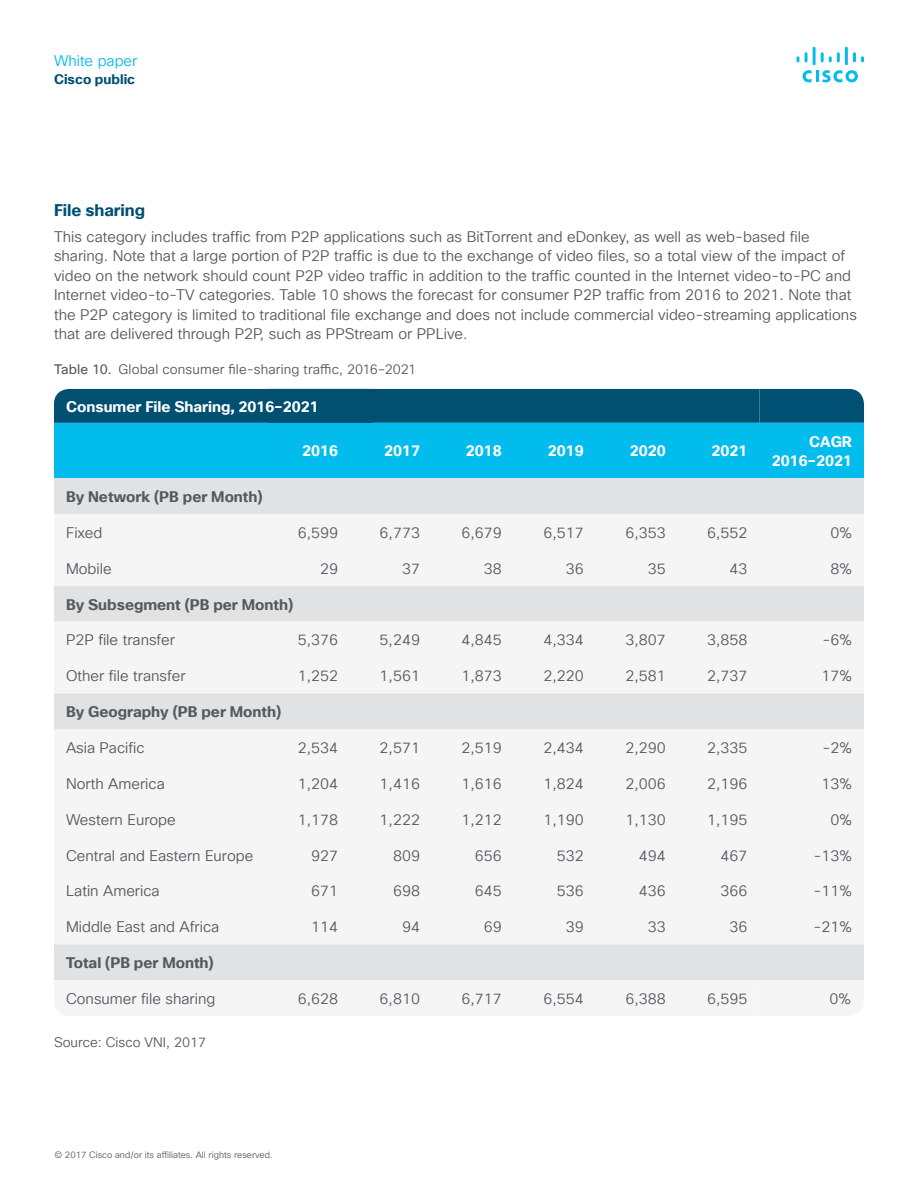
<style>
.page{position:relative;width:918px;height:1188px;background:#fff}
.page>*{position:absolute;margin:0;border:0;box-sizing:border-box;transform-origin:0 0}
.Subhead3_Indigo{font:700 16.5px "Cisco Sans TT";color:#005073}
.Body{font:15px/19.5px "Cisco Sans TT Light";color:#57585a}
.Table_body{font:15px "Cisco Sans TT Light";color:#57585a}
.Table_body-2{font:700 15px "Cisco Sans TT";color:#57585a}
.Table_Head{font:700 15px "Cisco Sans TT";color:#fff}
.t1{font:15px "Cisco Sans TT Light";color:#01bcec}
.FigureCaption{font:13.5px "Cisco Sans TT Light";letter-spacing:.01em;color:#57585a}
.Body-2{font:13.5px "Cisco Sans TT Light";color:#57585a}
.t2{font:700 13.5px "Cisco Sans TT";color:#005073}
.t3{font:9px "Cisco Sans TT Light";color:#57585a}
.s1{font-family:"Cisco Sans TT"}
</style>
<div class="page">
<svg style="left:803px;top:70px;width:55px;height:12px"></svg>
<svg style="left:797px;top:56px;width:2px;height:6px"></svg>
<svg style="left:805px;top:52px;width:3px;height:10px"></svg>
<hr style="left:813px;top:47px;width:3px;height:18px;background:#01bcec">
<svg style="left:821px;top:52px;width:19px;height:10px"></svg>
<hr style="left:845px;top:47px;width:3px;height:18px;background:#01bcec">
<svg style="left:853px;top:52px;width:11px;height:10px"></svg>
<div style="left:54px;top:423px;width:810px;height:55px;background:#01bcec"></div>
<div style="left:54px;top:478px;width:810px;height:36px;background:#e1e2e4"></div>
<svg style="left:54px;top:586px;width:810px;height:394px;fill:#f5f5f6"></svg>
<div style="left:54px;top:389px;width:810px;height:34px;background:#015072"></div>
<p class="t1" style="left:54px;top:51px;width:85px">White paper</p>
<p class="t2" style="left:54px;top:70px;width:83px">Cisco public</p>
<p class="Subhead3_Indigo" style="left:54px;top:200px;width:93px">File sharing</p>
<p class="Body" style="left:54px;top:227px;width:804px">This category includes traffic from P2P applications such as BitTorrent and eDonkey, as well as web-based file sharing. Note that a large portion of P2P traffic is due to the exchange of video files, so a total view of the impact of video on the network should count P2P video traffic in addition to the traffic counted in the Internet video-to-PC and Internet video-to-TV categories. Table 10 shows the forecast for consumer P2P traffic from 2016 to 2021. Note that the P2P category is limited to traditional file exchange and does not include commercial video-streaming applications that are delivered through P2P, such as PPStream or PPLive.</p>
<p class="FigureCaption" style="left:54px;top:360px;width:364px"><span class="s1">Table 10.</span> Global consumer file-sharing traffic, 2016–2021</p>
<p class="Table_Head" style="left:66px;top:397px;width:254px">Consumer File Sharing, 2016–2021</p>
<p class="Table_Head" style="left:302px;top:441px;width:37px">2016</p>
<p class="Table_Head" style="left:384px;top:441px;width:37px">2017</p>
<p class="Table_Head" style="left:466px;top:441px;width:37px">2018</p>
<p class="Table_Head" style="left:548px;top:441px;width:37px">2019</p>
<p class="Table_Head" style="left:630px;top:441px;width:37px">2020</p>
<p class="Table_Head" style="left:712px;top:441px;width:37px">2021</p>
<p class="Table_Head" style="left:809px;top:431px;width:44px">CAGR</p>
<p class="Table_Head" style="left:772px;top:451px;width:82px">2016–2021</p>
<p class="Table_body-2" style="left:66px;top:487px;width:198px">By Network (PB per Month)</p>
<p class="Table_body" style="left:66px;top:523px;width:38px">Fixed</p>
<p class="Table_body" style="left:298px;top:523px;width:42px">6,599</p>
<p class="Table_body" style="left:380px;top:523px;width:42px">6,773</p>
<p class="Table_body" style="left:462px;top:523px;width:42px">6,679</p>
<p class="Table_body" style="left:543px;top:523px;width:42px">6,517</p>
<p class="Table_body" style="left:625px;top:523px;width:42px">6,353</p>
<p class="Table_body" style="left:707px;top:523px;width:42px">6,552</p>
<p class="Table_body" style="left:830px;top:523px;width:23px">0%</p>
<p class="Table_body" style="left:66px;top:559px;width:47px">Mobile</p>
<p class="Table_body" style="left:320px;top:559px;width:19px">29</p>
<p class="Table_body" style="left:402px;top:559px;width:19px">37</p>
<p class="Table_body" style="left:484px;top:559px;width:19px">38</p>
<p class="Table_body" style="left:566px;top:559px;width:19px">36</p>
<p class="Table_body" style="left:648px;top:559px;width:19px">35</p>
<p class="Table_body" style="left:730px;top:559px;width:19px">43</p>
<p class="Table_body" style="left:830px;top:559px;width:23px">8%</p>
<p class="Table_body-2" style="left:66px;top:594px;width:229px">By Subsegment (PB per Month)</p>
<p class="Table_body" style="left:66px;top:630px;width:111px">P2P file transfer</p>
<p class="Table_body" style="left:298px;top:630px;width:42px">5,376</p>
<p class="Table_body" style="left:380px;top:630px;width:42px">5,249</p>
<p class="Table_body" style="left:462px;top:630px;width:42px">4,845</p>
<p class="Table_body" style="left:543px;top:630px;width:42px">4,334</p>
<p class="Table_body" style="left:625px;top:630px;width:42px">3,807</p>
<p class="Table_body" style="left:707px;top:630px;width:42px">3,858</p>
<p class="Table_body" style="left:822px;top:630px;width:31px">-6%</p>
<p class="Table_body" style="left:66px;top:666px;width:121px">Other file transfer</p>
<p class="Table_body" style="left:298px;top:666px;width:42px">1,252</p>
<p class="Table_body" style="left:380px;top:666px;width:42px">1,561</p>
<p class="Table_body" style="left:462px;top:666px;width:42px">1,873</p>
<p class="Table_body" style="left:543px;top:666px;width:42px">2,220</p>
<p class="Table_body" style="left:625px;top:666px;width:42px">2,581</p>
<p class="Table_body" style="left:707px;top:666px;width:42px">2,737</p>
<p class="Table_body" style="left:821px;top:666px;width:32px">17%</p>
<p class="Table_body-2" style="left:66px;top:702px;width:217px">By Geography (PB per Month)</p>
<p class="Table_body" style="left:66px;top:738px;width:80px">Asia Pacific</p>
<p class="Table_body" style="left:298px;top:738px;width:42px">2,534</p>
<p class="Table_body" style="left:380px;top:738px;width:42px">2,571</p>
<p class="Table_body" style="left:462px;top:738px;width:42px">2,519</p>
<p class="Table_body" style="left:543px;top:738px;width:42px">2,434</p>
<p class="Table_body" style="left:625px;top:738px;width:42px">2,290</p>
<p class="Table_body" style="left:707px;top:738px;width:42px">2,335</p>
<p class="Table_body" style="left:822px;top:738px;width:31px">-2%</p>
<p class="Table_body" style="left:66px;top:774px;width:100px">North America</p>
<p class="Table_body" style="left:298px;top:774px;width:42px">1,204</p>
<p class="Table_body" style="left:380px;top:774px;width:42px">1,416</p>
<p class="Table_body" style="left:462px;top:774px;width:42px">1,616</p>
<p class="Table_body" style="left:543px;top:774px;width:42px">1,824</p>
<p class="Table_body" style="left:625px;top:774px;width:42px">2,006</p>
<p class="Table_body" style="left:707px;top:774px;width:42px">2,196</p>
<p class="Table_body" style="left:821px;top:774px;width:32px">13%</p>
<p class="Table_body" style="left:66px;top:810px;width:111px">Western Europe</p>
<p class="Table_body" style="left:298px;top:810px;width:42px">1,178</p>
<p class="Table_body" style="left:380px;top:810px;width:42px">1,222</p>
<p class="Table_body" style="left:462px;top:810px;width:42px">1,212</p>
<p class="Table_body" style="left:543px;top:810px;width:42px">1,190</p>
<p class="Table_body" style="left:625px;top:810px;width:42px">1,130</p>
<p class="Table_body" style="left:707px;top:810px;width:42px">1,195</p>
<p class="Table_body" style="left:830px;top:810px;width:23px">0%</p>
<p class="Table_body" style="left:66px;top:846px;width:189px">Central and Eastern Europe</p>
<p class="Table_body" style="left:311px;top:846px;width:28px">927</p>
<p class="Table_body" style="left:393px;top:846px;width:28px">809</p>
<p class="Table_body" style="left:475px;top:846px;width:28px">656</p>
<p class="Table_body" style="left:557px;top:846px;width:28px">532</p>
<p class="Table_body" style="left:639px;top:846px;width:28px">494</p>
<p class="Table_body" style="left:721px;top:846px;width:28px">467</p>
<p class="Table_body" style="left:813px;top:846px;width:40px">-13%</p>
<p class="Table_body" style="left:66px;top:881px;width:95px">Latin America</p>
<p class="Table_body" style="left:311px;top:881px;width:28px">671</p>
<p class="Table_body" style="left:393px;top:881px;width:28px">698</p>
<p class="Table_body" style="left:475px;top:881px;width:28px">645</p>
<p class="Table_body" style="left:557px;top:881px;width:28px">536</p>
<p class="Table_body" style="left:639px;top:881px;width:28px">436</p>
<p class="Table_body" style="left:721px;top:881px;width:28px">366</p>
<p class="Table_body" style="left:813px;top:881px;width:40px">-11%</p>
<p class="Table_body" style="left:66px;top:917px;width:155px">Middle East and Africa</p>
<p class="Table_body" style="left:311px;top:917px;width:28px">114</p>
<p class="Table_body" style="left:402px;top:917px;width:19px">94</p>
<p class="Table_body" style="left:484px;top:917px;width:19px">69</p>
<p class="Table_body" style="left:566px;top:917px;width:19px">39</p>
<p class="Table_body" style="left:648px;top:917px;width:19px">33</p>
<p class="Table_body" style="left:730px;top:917px;width:19px">36</p>
<p class="Table_body" style="left:813px;top:917px;width:40px">-21%</p>
<p class="Table_body-2" style="left:66px;top:953px;width:149px">Total (PB per Month)</p>
<p class="Body" style="left:66px;top:989px;width:151px">Consumer file sharing</p>
<p class="Table_body" style="left:298px;top:989px;width:42px">6,628</p>
<p class="Table_body" style="left:380px;top:989px;width:42px">6,810</p>
<p class="Table_body" style="left:462px;top:989px;width:42px">6,717</p>
<p class="Table_body" style="left:543px;top:989px;width:42px">6,554</p>
<p class="Table_body" style="left:625px;top:989px;width:42px">6,388</p>
<p class="Table_body" style="left:707px;top:989px;width:42px">6,595</p>
<p class="Body" style="left:830px;top:989px;width:23px">0%</p>
<p class="Body-2" style="left:54px;top:1034px;width:154px">Source: Cisco VNI, 2017</p>
<p class="t3" style="left:54px;top:1149px;width:220px">© 2017 Cisco and/or its affiliates. All rights reserved.</p>
</div>
